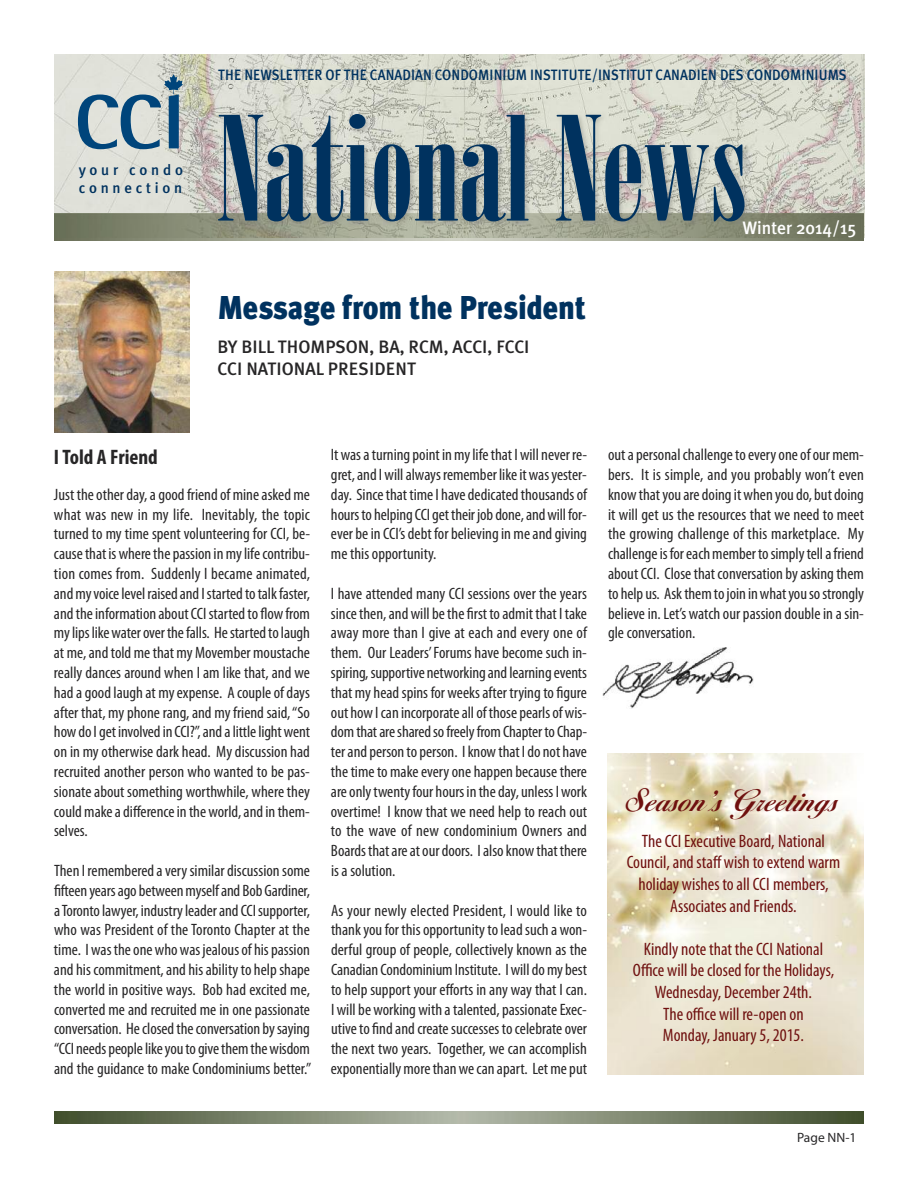
<style>
.page{position:relative;width:918px;height:1188px;background:#fff}
.page>*{position:absolute;margin:0;border:0;box-sizing:border-box;transform-origin:0 0}
.t1{font:144px "Onyx";color:#00325f;scale:1.1 1}
.t2{font:900 33px "Meta Plus";color:#00325f;scale:.9 1}
.t3{font:27px "Diana Script Agency Bold Plain";color:#6f100f}
.t4{font:700 condensed 21px "Myriad Pro";color:#272627}
.t5{font:condensed 18px/21.6px "Myriad Pro";color:#6f100f;text-align:center}
.t6{font:500 18px/21.6px "Meta Plus";color:#272627}
.t7{font:500 18px "Meta Plus";color:#fff}
.t8{font:condensed 16.5px/19.8px "Myriad Pro";color:#272627;text-align:justify}
.t9{font:500 15px "Meta Plus";letter-spacing:.005em;color:#00325f;scale:.91 1}
.t10{font:500 15px/18px "Meta Plus";letter-spacing:.25em;color:#00325f}
.t11{font:13.5px "Myriad Pro";color:#272627}
</style>
<div class="page">
<img style="left:54px;top:54px;width:810px;height:159px">
<img style="left:837px;top:213px;width:27px;height:27px">
<img style="left:54px;top:213px;width:87px;height:27px">
<img style="left:141px;top:95px;width:696px;height:192px">
<svg style="left:78px;top:74px;width:105px;height:75px;background:#9cb1bb"></svg>
<img style="left:54px;top:1112px;width:810px;height:11px">
<img style="left:54px;top:271px;width:135px;height:162px">
<img style="left:602px;top:648px;width:152px;height:61px">
<img style="left:608px;top:753px;width:256px;height:321px">
<p class="t10" style="left:79px;top:160px;width:106px">your condo connection</p>
<p class="t9" style="left:218px;top:66px;width:692px">THE NEWSLETTER OF THE CANADIAN CONDOMINIUM INSTITUTE/INSTITUT CANADIEN DES CONDOMINIUMS</p>
<h1 class="t1" style="left:216px;top:87px;width:484px">NationalNews</h1>
<p class="t7" style="left:743px;top:217px;width:115px">Winter 2014/15</p>
<h2 class="t2" style="left:218px;top:288px;width:411px">Message from the President</h2>
<p class="t6" style="left:217px;top:336px;width:313px">BY BILL THOMPSON, BA, RCM, ACCI, FCCI<br>CCI NATIONAL PRESIDENT</p>
<p class="t4" style="left:54px;top:449px;width:105px">ITold A Friend</p>
<p class="t8" style="left:54px;top:486px;width:258px">Just theotherday,agoodfriendofmineaskedme what was new in my life. Inevitably, the topic turned to my time spent volunteering for CCI, be&shy;causethat iswherethepassion inmylifecontribu&shy;tion comes from. Suddenly I became animated, andmyvoicelevel raisedandIstartedtotalkfaster, andtheinformation aboutCCIstartedto flowfrom mylipslikewateroverthefalls. Hestartedtolaugh atme,andtoldmethatmyMovembermoustache really dances around when I am like that, and we hadagoodlaugh atmyexpense. A coupleofdays after that, my phone rang, and my friend said,“So howdoIgetinvolvedin CCI?”,andalittlelightwent on in my otherwise dark head. My discussion had recruited another person who wanted to be pas&shy;sionate about something worthwhile, where they couldmakeadifferencein theworld,andin them&shy;selves.</p>
<p class="t8" style="left:54px;top:862px;width:259px">Then I rememberedaverysimilardiscussion some fifteen yearsagobetweenmyselfand Bob Gardiner, aTorontolawyer, industryleaderandCCIsupporter, who was President of the Toronto Chapter at the time. Iwastheonewhowasjealousof hispassion and hiscommitment,and hisabilityto helpshape the world in positive ways. Bob had excited me, converted me and recruited me in one passionate conversation. Heclosedtheconversation bysaying “CCI needspeoplelikeyoutogivethemthewisdom and the guidance to make Condominiums better.”</p>
<p class="t8" style="left:331px;top:446px;width:258px">Itwasaturningpoint inmylifethat Iwill never re&shy;gret,andIwillalwaysremember likeitwasyester&shy;day. Sincethat timeI havededicatedthousandsof hoursto helpingCCIgettheir jobdone,andwill for&shy;everbein CCI’sdebt forbelievinginmeandgiving me this opportunity.</p>
<p class="t8" style="left:331px;top:585px;width:258px">I have attended many CCI sessions over the years sincethen,andwillbethe first toadmit that I take away more than I give at each and every one of them. Our Leaders’Forums have become such in&shy;spiring,supportive networkingandlearningevents thatmy headspins for weeksafter tryingto figure out howIcan incorporateallof thosepearlsofwis&shy;domthataresharedsofreelyfromChaptertoChap&shy;terandperson toperson. Iknowthat Ido not have thetimetomakeeveryone happen becausethere areonlytwentyfour hoursin theday,unlessIwork overtime! I know that we need help to reach out to the wave of new condominium Owners and Boardsthatareatourdoors. Ialsoknowthat there is a solution.</p>
<p class="t8" style="left:331px;top:902px;width:258px">As your newly elected President, I would like to thankyoufor thisopportunitytoleadsuch a won&shy;derful group of people, collectively known as the Canadian CondominiumInstitute. Iwilldomybest to help support your efforts in any way that I can.<br>I willbe working with atalented,passionateExec&shy;utiveto findandcreatesuccessestocelebrateover the next two years. Together, we can accomplish exponentiallymorethanwecan apart. Letmeput</p>
<p class="t8" style="left:608px;top:446px;width:258px">outapersonalchallengetoeveryoneofourmem&shy;bers. It is simple, and you probably won’t even knowthatyouaredoingitwhen youdo,butdoing it will get us the resources that we need to meet the growing challenge of this marketplace. My challengeisforeachmember tosimplytellafriend aboutCCI. Closethatconversation byaskingthem to helpus. Askthemtojoin inwhatyousostrongly believe in. Let’s watch our passion double in a sin&shy;gle conversation.</p>
<h3 class="t3" style="left:626px;top:786px;width:217px">Season’s Greetings</h3>
<p class="t5" style="left:627px;top:832px;width:215px">The CCI Executive Board, National<br>Council, and staff wish to extend warm holiday wishes to all CCI members,<br>Associates and Friends.</p>
<p class="t5" style="left:633px;top:940px;width:203px">Kindly note that the CCI National<br>Office will be closed for the Holidays,<br>Wednesday, December 24th.<br>The office will re-open on<br>Monday, January 5, 2015.</p>
<p class="t11" style="left:797px;top:1132px;width:61px">Page NN-1</p>
</div>
